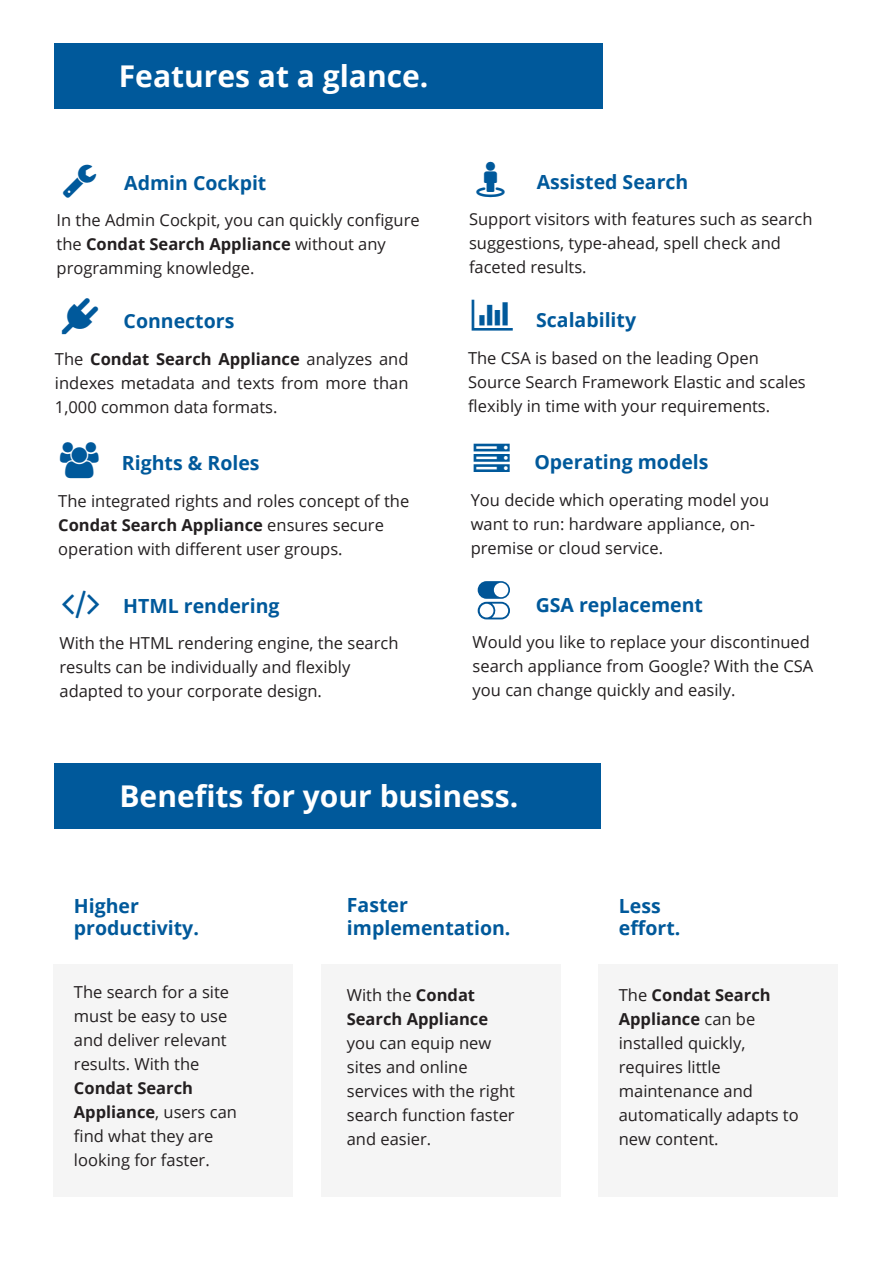
<style>
.page{position:relative;width:893px;height:1263px;background:#fff}
.page>*{position:absolute;margin:0;border:0;box-sizing:border-box;transform-origin:0 0}
.t1{font:700 30px "Open Sans";color:#fff}
.t2{font:700 19.5px/22.5px "Open Sans";color:#00599b}
.t3{font:16.5px/24px "Open Sans";color:#231f20}
.s1{font-weight:700}
</style>
<div class="page">
<div style="left:55px;top:43px;width:548px;height:66px;background:#00599b"></div>
<svg style="left:478px;top:581px;width:32px;height:38px"></svg>
<div style="left:53px;top:964px;width:239px;height:232px;background:#f5f5f5"></div>
<div style="left:55px;top:763px;width:546px;height:66px;background:#00599b"></div>
<div style="left:322px;top:964px;width:239px;height:232px;background:#f5f5f5"></div>
<div style="left:598px;top:964px;width:239px;height:232px;background:#f5f5f5"></div>
<p class="t1" style="left:119px;top:54px;width:311px">Features at a glance.</p>
<p class="t2" style="left:124px;top:171px;width:144px">Admin Cockpit</p>
<p class="t3" style="left:57px;top:208px;width:365px">In the Admin Cockpit, you can quickly configure the <span class="s1">Condat Search Appliance</span> without any programming knowledge.</p>
<p class="t2" style="left:124px;top:310px;width:112px">Connectors</p>
<p class="t3" style="left:55px;top:347px;width:355px;text-align:justify">The <span class="s1">Condat Search Appliance</span> analyzes and indexes metadata and texts from more than 1,000 common data formats.</p>
<p class="t2" style="left:122px;top:451px;width:139px">Rights &amp; Roles</p>
<p class="t3" style="left:58px;top:489px;width:353px">The integrated rights and roles concept of the<br><span class="s1">Condat Search Appliance</span> ensures secure operation with different user groups.</p>
<p class="t2" style="left:123px;top:594px;width:158px">HTML rendering</p>
<p class="t3" style="left:59px;top:630px;width:340px">With the HTML rendering engine, the search results can be individually and flexibly adapted to your corporate design.</p>
<p class="t2" style="left:537px;top:170px;width:153px">Assisted Search</p>
<p class="t3" style="left:469px;top:207px;width:345px">Support visitors with features such as search suggestions, type-ahead, spell check and faceted results.</p>
<p class="t2" style="left:536px;top:308px;width:102px">Scalability</p>
<p class="t3" style="left:468px;top:346px;width:339px">The CSA is based on the leading Open<br>Source Search Framework Elastic and scales flexibly in time with your requirements.</p>
<p class="t2" style="left:534px;top:450px;width:176px">Operating models</p>
<p class="t3" style="left:471px;top:488px;width:300px">You decide which operating model you want to run: hardware appliance, on&shy;premise or cloud service.</p>
<p class="t2" style="left:536px;top:593px;width:169px">GSA replacement</p>
<p class="t3" style="left:473px;top:630px;width:342px">Would you like to replace your discontinued search appliance from Google? With the CSA you can change quickly and easily.</p>
<p class="t1" style="left:119px;top:774px;width:400px">Benefits for your business.</p>
<p class="t2" style="left:74px;top:894px;width:127px">Higher productivity.</p>
<p class="t3" style="left:74px;top:979px;width:165px">The search for a site must be easy to use and deliver relevant results. With the<br><span class="s1">Condat Search<br>Appliance</span>, users can find what they are looking for faster.</p>
<p class="t2" style="left:347px;top:894px;width:165px">Faster implementation.</p>
<p class="t3" style="left:347px;top:983px;width:170px">With the <span class="s1">Condat<br>Search Appliance </span>you can equip new sites and online services with the right search function faster and easier.</p>
<p class="t3" style="left:619px;top:983px;width:181px">The <span class="s1">Condat Search<br>Appliance</span> can be installed quickly, requires little maintenance and automatically adapts to new content.</p>
</div>
